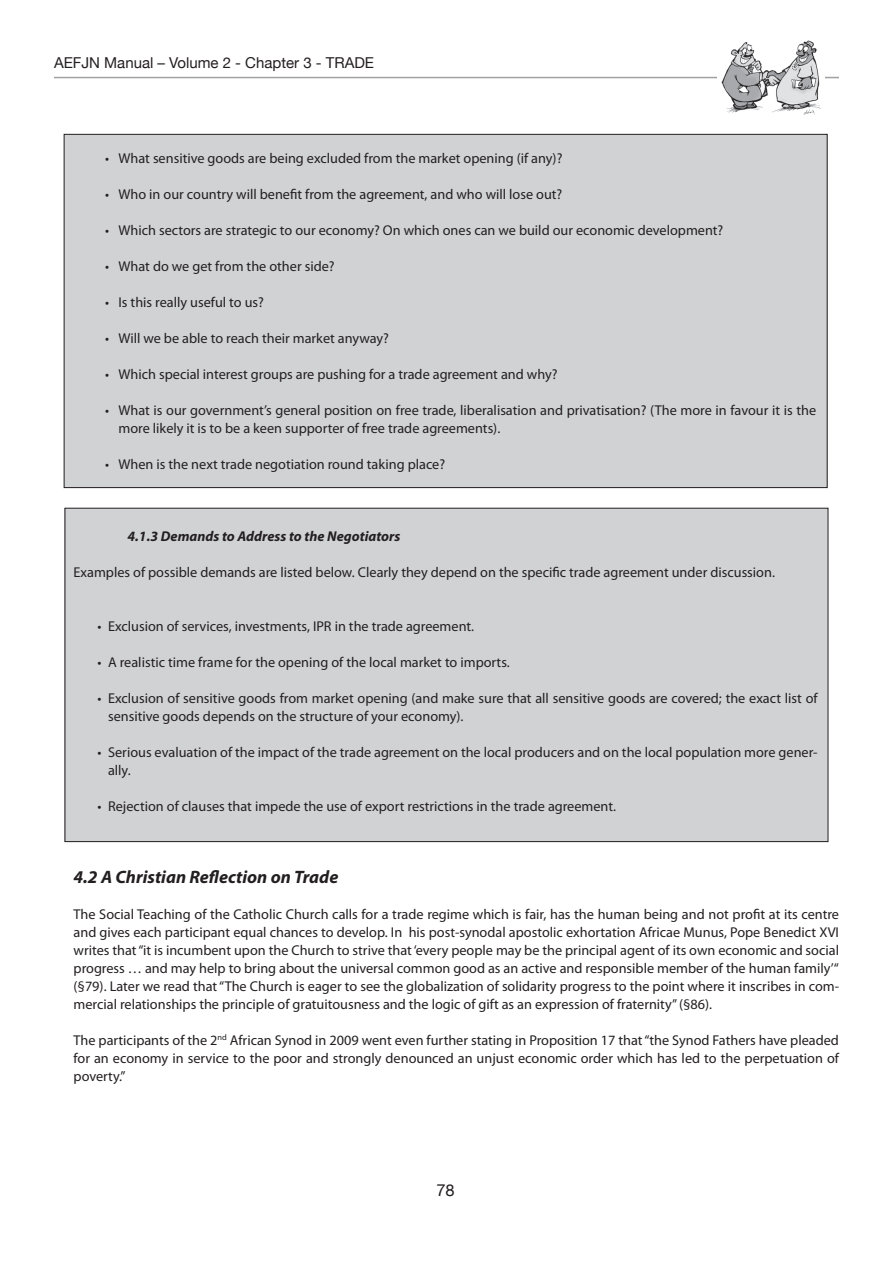
<style>
.page{position:relative;width:893px;height:1263px;background:#fff}
.page>*{position:absolute;margin:0;border:0;box-sizing:border-box;transform-origin:0 0}
.t1{font:italic 700 18px "Myriad Pro";color:#231f20}
.t2{font:16.5px "Helvetica Neue";color:#231f20}
.t3{font:15px "Helvetica Neue";color:#231f20}
.t4{font:14.25px/18px "Myriad Pro";color:#231f20}
.t5{font:italic 700 14.25px "Myriad Pro";color:#231f20}
</style>
<div class="page">
<div style="left:65px;top:508px;width:763px;height:334px;background:#d1d2d4"></div>
<div style="left:64px;top:134px;width:763px;height:354px;background:#d1d2d4"></div>
<hr style="left:54px;top:77px;width:785px;height:1px;background:#a0a1a5">
<img style="left:718px;top:40px;width:107px;height:75px">
<p class="t3" style="left:54px;top:52px;width:322px">AEFJN Manual – Volume 2 - Chapter 3 - TRADE</p>
<p class="t4" style="left:105px;top:149px;width:459px">• What sensitive goods are being excluded from the market opening (if any)?</p>
<p class="t4" style="left:105px;top:185px;width:459px">• Who in our country will benefit from the agreement, and who will lose out?</p>
<p class="t4" style="left:105px;top:221px;width:620px">• Which sectors are strategic to our economy? On which ones can we build our economic development?</p>
<p class="t4" style="left:105px;top:257px;width:231px">• What do we get from the other side?</p>
<p class="t4" style="left:105px;top:293px;width:160px">• Is this really useful to us?</p>
<p class="t4" style="left:105px;top:329px;width:285px">• Will we be able to reach their market anyway?</p>
<p class="t4" style="left:105px;top:365px;width:454px">• Which special interest groups are pushing for a trade agreement and why?</p>
<p class="t4" style="left:119px;top:401px;width:699px;text-indent:-13px">• What is our government’s general position on free trade, liberalisation and privatisation? (The more in favour it is the more likely it is to be a keen supporter of free trade agreements).</p>
<p class="t4" style="left:105px;top:455px;width:342px">• When is the next trade negotiation round taking place?</p>
<p class="t5" style="left:128px;top:528px;width:274px">4.1.3 Demands to Address to the Negotiators</p>
<p class="t4" style="left:74px;top:563px;width:703px">Examples of possible demands are listed below. Clearly they depend on the specific trade agreement under discussion.</p>
<p class="t4" style="left:98px;top:617px;width:378px">• Exclusion of services, investments, IPR in the trade agreement.</p>
<p class="t4" style="left:98px;top:653px;width:414px">• A realistic time frame for the opening of the local market to imports.</p>
<p class="t4" style="left:108px;top:689px;width:711px;text-indent:-11px">• Exclusion of sensitive goods from market opening (and make sure that all sensitive goods are covered; the exact list of sensitive goods depends on the structure of your economy).</p>
<p class="t4" style="left:108px;top:743px;width:711px;text-indent:-11px">• Serious evaluation of the impact of the trade agreement on the local producers and on the local population more gener&shy;ally.</p>
<p class="t4" style="left:98px;top:797px;width:520px">• Rejection of clauses that impede the use of export restrictions in the trade agreement.</p>
<p class="t1" style="left:74px;top:867px;width:266px">4.2 A Christian Reflection on Trade</p>
<p class="t4" style="left:74px;top:905px;width:767px;text-align:justify">The Social Teaching of the Catholic Church calls for a trade regime which is fair, has the human being and not profit at its centre and gives each participant equal chances to develop. In his post-synodal apostolic exhortation Africae Munus, Pope Benedict XVI writes that “it is incumbent upon the Church to strive that ‘every people may be the principal agent of its own economic and social progress … and may help to bring about the universal common good as an active and responsible member of the human family’“ (§79). Later we read that “The Church is eager to see the globalization of solidarity progress to the point where it inscribes in com&shy;mercial relationships the principle of gratuitousness and the logic of gift as an expression of fraternity” (§86).</p>
<p class="t4" style="left:74px;top:1031px;width:767px;text-align:justify">The participants of the 2<sup>nd</sup> African Synod in 2009 went even further stating in Proposition 17 that “the Synod Fathers have pleaded for an economy in service to the poor and strongly denounced an unjust economic order which has led to the perpetuation of poverty.”</p>
<p class="t2" style="left:436px;top:1178px;width:20px">78</p>
</div>
